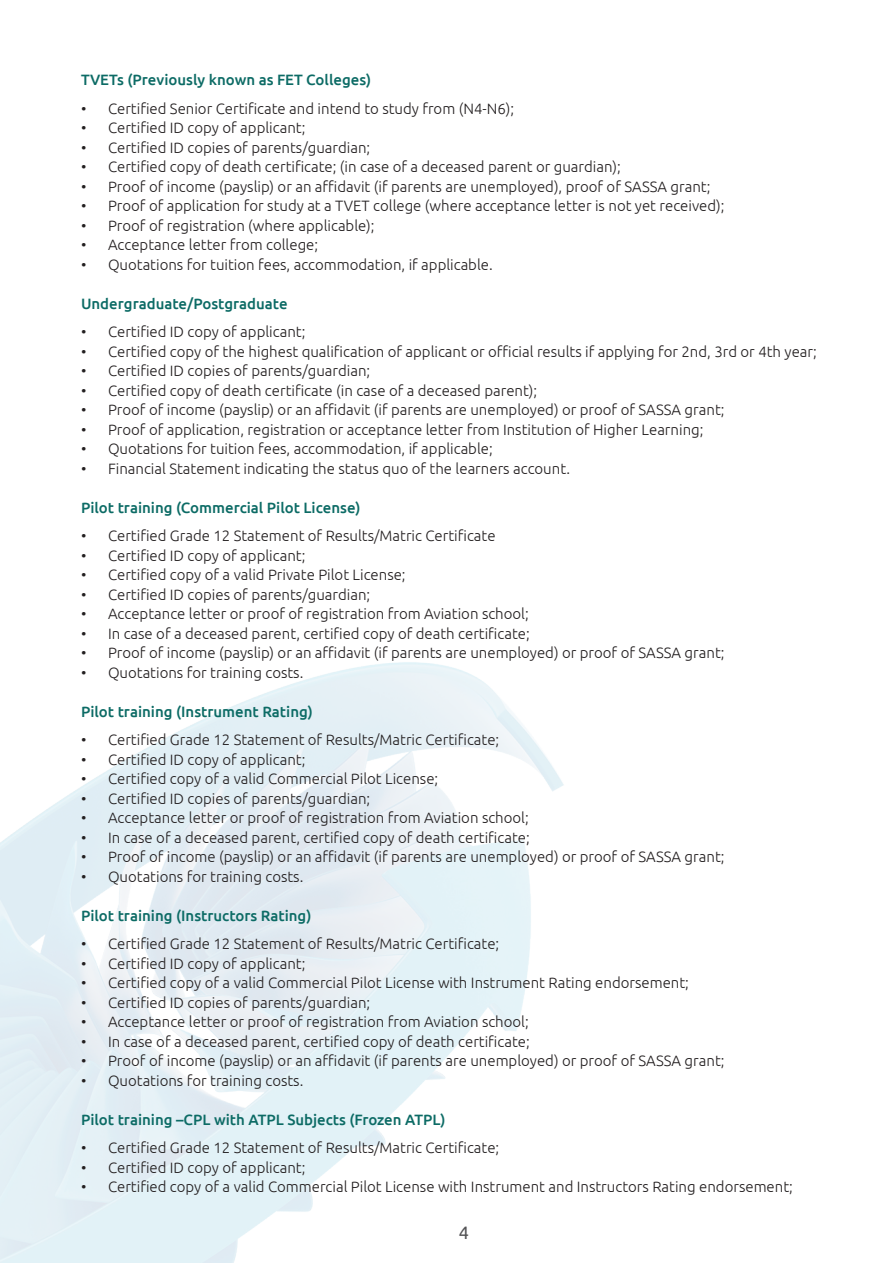
<style>
.page{position:relative;width:893px;height:1263px;background:#fff}
.page>*{position:absolute;margin:0;border:0;box-sizing:border-box;transform-origin:0 0}
.t1{font:18px "Ubuntu";color:#535355}
.t2{font:300 15px "Ubuntu";color:#231f20}
.t3{font:500 15px "Ubuntu";color:#0c6b65}
</style>
<div class="page">
<img style="left:0;top:662px;width:564px;height:601px">
<p class="t3" style="left:81px;top:70px;width:292px">TVETs (Previously known as FET Colleges)</p>
<p class="t2" style="left:81px;top:99px;width:435px">• Certified Senior Certificate and intend to study from (N4-N6);</p>
<p class="t2" style="left:81px;top:119px;width:226px">• Certified ID copy of applicant;</p>
<p class="t2" style="left:81px;top:138px;width:291px">• Certified ID copies of parents/guardian;</p>
<p class="t2" style="left:81px;top:158px;width:541px">• Certified copy of death certificate; (in case of a deceased parent or guardian);</p>
<p class="t2" style="left:81px;top:177px;width:631px">• Proof of income (payslip) or an affidavit (if parents are unemployed), proof of SASSA grant;</p>
<p class="t2" style="left:81px;top:197px;width:645px">• Proof of application for study at a TVET college (where acceptance letter is not yet received);</p>
<p class="t2" style="left:81px;top:216px;width:295px">• Proof of registration (where applicable);</p>
<p class="t2" style="left:81px;top:236px;width:239px">• Acceptance letter from college;</p>
<p class="t2" style="left:81px;top:255px;width:413px">• Quotations for tuition fees, accommodation, if applicable.</p>
<p class="t3" style="left:81px;top:294px;width:208px">Undergraduate/Postgraduate</p>
<p class="t2" style="left:81px;top:323px;width:226px">• Certified ID copy of applicant;</p>
<p class="t2" style="left:81px;top:342px;width:737px">• Certified copy of the highest qualification of applicant or official results if applying for 2nd, 3rd or 4th year;</p>
<p class="t2" style="left:81px;top:362px;width:291px">• Certified ID copies of parents/guardian;</p>
<p class="t2" style="left:81px;top:381px;width:458px">• Certified copy of death certificate (in case of a deceased parent);</p>
<p class="t2" style="left:81px;top:401px;width:645px">• Proof of income (payslip) or an affidavit (if parents are unemployed) or proof of SASSA grant;</p>
<p class="t2" style="left:81px;top:420px;width:624px">• Proof of application, registration or acceptance letter from Institution of Higher Learning;</p>
<p class="t2" style="left:81px;top:440px;width:413px">• Quotations for tuition fees, accommodation, if applicable;</p>
<p class="t2" style="left:81px;top:459px;width:490px">• Financial Statement indicating the status quo of the learners account.</p>
<p class="t3" style="left:81px;top:498px;width:281px">Pilot training (Commercial Pilot License)</p>
<p class="t2" style="left:81px;top:527px;width:416px">• Certified Grade 12 Statement of Results/Matric Certificate</p>
<p class="t2" style="left:81px;top:546px;width:226px">• Certified ID copy of applicant;</p>
<p class="t2" style="left:81px;top:566px;width:326px">• Certified copy of a valid Private Pilot License;</p>
<p class="t2" style="left:81px;top:585px;width:291px">• Certified ID copies of parents/guardian;</p>
<p class="t2" style="left:81px;top:605px;width:449px">• Acceptance letter or proof of registration from Aviation school;</p>
<p class="t2" style="left:81px;top:624px;width:450px">• In case of a deceased parent, certified copy of death certificate;</p>
<p class="t2" style="left:81px;top:644px;width:645px">• Proof of income (payslip) or an affidavit (if parents are unemployed) or proof of SASSA grant;</p>
<p class="t2" style="left:81px;top:663px;width:224px">• Quotations for training costs.</p>
<p class="t3" style="left:81px;top:702px;width:234px">Pilot training (Instrument Rating)</p>
<p class="t2" style="left:81px;top:731px;width:420px">• Certified Grade 12 Statement of Results/Matric Certificate;</p>
<p class="t2" style="left:81px;top:750px;width:226px">• Certified ID copy of applicant;</p>
<p class="t2" style="left:81px;top:770px;width:359px">• Certified copy of a valid Commercial Pilot License;</p>
<p class="t2" style="left:81px;top:789px;width:291px">• Certified ID copies of parents/guardian;</p>
<p class="t2" style="left:81px;top:809px;width:449px">• Acceptance letter or proof of registration from Aviation school;</p>
<p class="t2" style="left:81px;top:828px;width:450px">• In case of a deceased parent, certified copy of death certificate;</p>
<p class="t2" style="left:81px;top:848px;width:645px">• Proof of income (payslip) or an affidavit (if parents are unemployed) or proof of SASSA grant;</p>
<p class="t2" style="left:81px;top:867px;width:224px">• Quotations for training costs.</p>
<p class="t3" style="left:81px;top:906px;width:232px">Pilot training (Instructors Rating)</p>
<p class="t2" style="left:81px;top:935px;width:420px">• Certified Grade 12 Statement of Results/Matric Certificate;</p>
<p class="t2" style="left:81px;top:954px;width:226px">• Certified ID copy of applicant;</p>
<p class="t2" style="left:81px;top:974px;width:609px">• Certified copy of a valid Commercial Pilot License with Instrument Rating endorsement;</p>
<p class="t2" style="left:81px;top:993px;width:291px">• Certified ID copies of parents/guardian;</p>
<p class="t2" style="left:81px;top:1013px;width:449px">• Acceptance letter or proof of registration from Aviation school;</p>
<p class="t2" style="left:81px;top:1032px;width:450px">• In case of a deceased parent, certified copy of death certificate;</p>
<p class="t2" style="left:81px;top:1052px;width:645px">• Proof of income (payslip) or an affidavit (if parents are unemployed) or proof of SASSA grant;</p>
<p class="t2" style="left:81px;top:1071px;width:224px">• Quotations for training costs.</p>
<p class="t3" style="left:81px;top:1110px;width:366px">Pilot training –CPL with ATPL Subjects (Frozen ATPL)</p>
<p class="t2" style="left:81px;top:1139px;width:420px">• Certified Grade 12 Statement of Results/Matric Certificate;</p>
<p class="t2" style="left:81px;top:1158px;width:226px">• Certified ID copy of applicant;</p>
<p class="t2" style="left:81px;top:1178px;width:713px">• Certified copy of a valid Commercial Pilot License with Instrument and Instructors Rating endorsement;</p>
<p class="t1" style="left:459px;top:1221px;width:12px">4</p>
</div>
